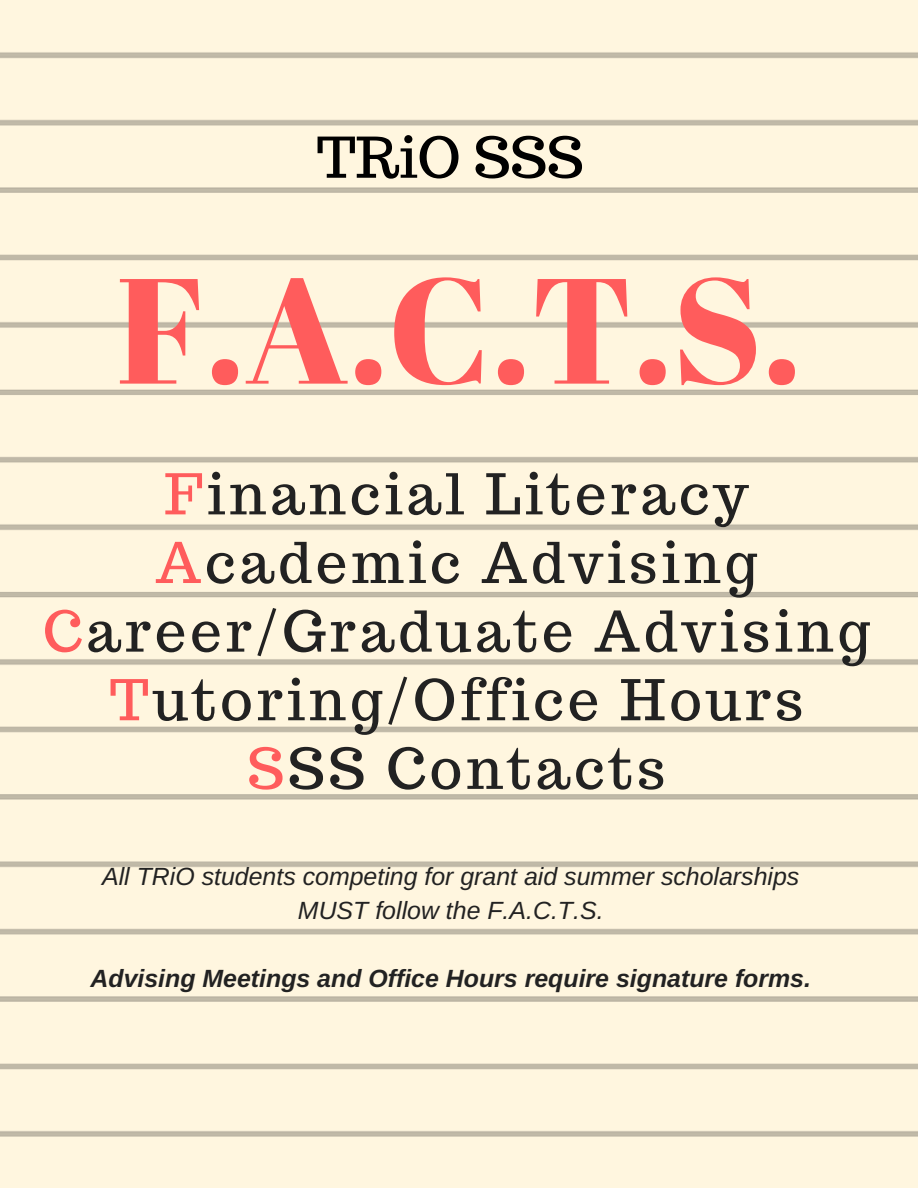
<style>
.page{position:relative;width:918px;height:1188px;background:#fff}
.page>*{position:absolute;margin:0;border:0;box-sizing:border-box;transform-origin:0 0}
.t1{font:149.4px "Abril Fatface";color:#ff5c5c}
.t2{font:55.95px/68.7px "Trocchi";letter-spacing:.07em;color:#222;text-align:center}
.t3{font:55.95px "Trocchi";color:#000}
.t4{font:italic 24.9px/33.8px "Arimo";color:#222;text-align:center}
.t5{font:italic 700 24.9px "Arimo";color:#222}
.s1{color:#ff5c5c}
</style>
<div class="page">
<p class="t3" style="left:317px;top:121px;width:269px">TRiO SSS</p>
<h1 class="t1" style="left:117px;top:226px;width:686px">F.A.C.T.S.</h1>
<p class="t2" style="left:43px;top:459px;width:829px"><span class="s1">F</span>inancial Literacy<br><span class="s1">A</span>cademic Advising<br><span class="s1">C</span>areer/Graduate Advising<br><span class="s1">T</span>utoring/Office Hours<br><span class="s1">S</span>SS Contacts</p>
<p class="t4" style="left:102px;top:860px;width:699px">All TRiO students competing for grant aid summer scholarships<br>MUST follow the F.A.C.T.S.</p>
<p class="t5" style="left:90px;top:964px;width:722px">Advising Meetings and Office Hours require signature forms.</p>
</div>
